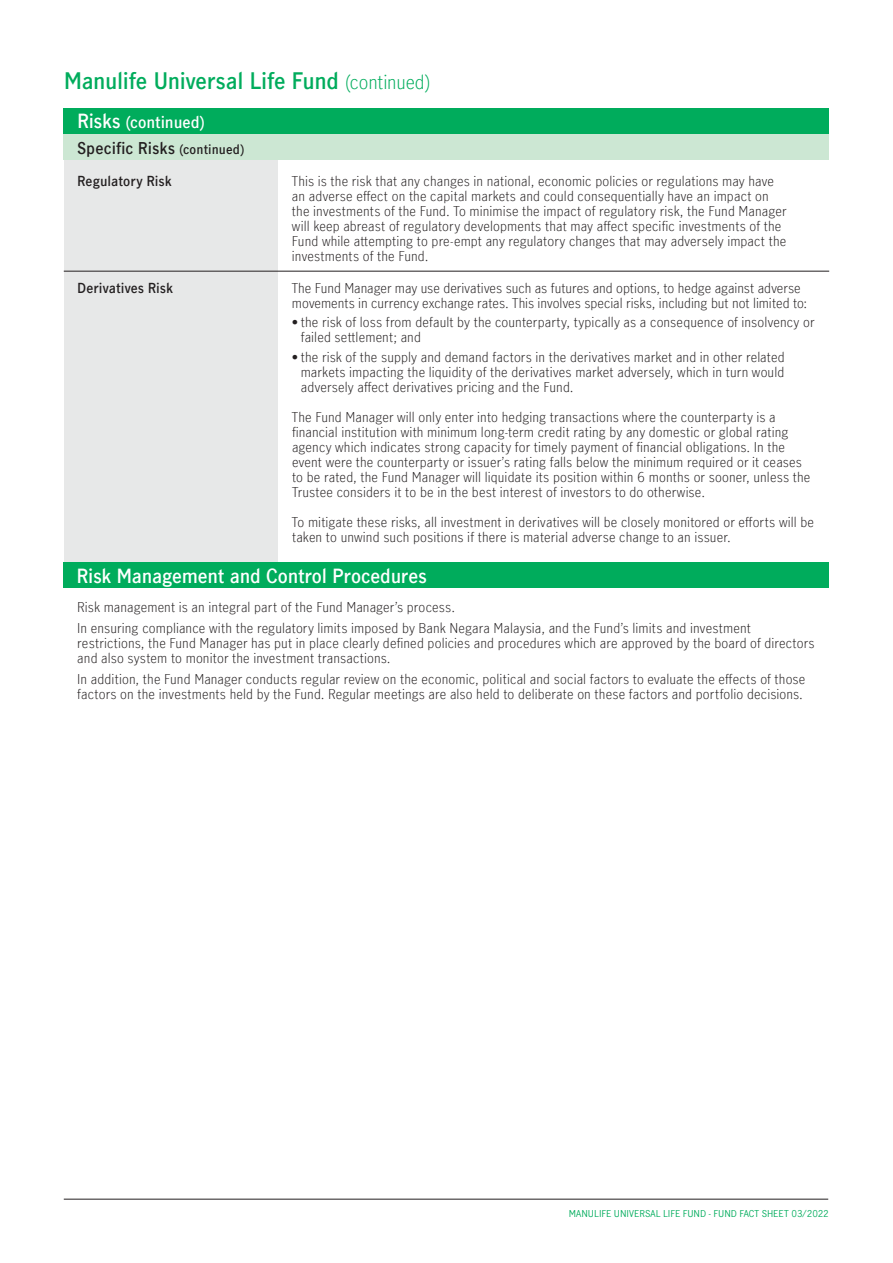
<style>
.page{position:relative;width:893px;height:1263px;background:#fff}
.page>*{position:absolute;margin:0;border:0;box-sizing:border-box;transform-origin:0 0}
.t1{font:600 21px "Manulife JH Sans";letter-spacing:-.01em;color:#00ac5c}
.t2{font:600 18px "Manulife JH Sans";letter-spacing:-.015em;color:#fff}
.t3{font:600 15px/25.5px "Manulife JH Sans";color:#231f20}
.t4{font:300 12.75px/15px "Manulife JH Sans";letter-spacing:.01em;color:#231f20}
.t5{font:600 12.75px "Manulife JH Sans";letter-spacing:.005em;color:#231f20}
.t6{font:9px "Manulife JH Sans";color:#00ac5c}
.s1{font-weight:300;font-size:18px}
.s2{font-size:18px;color:#fff}
.s3{color:#fff}
.s4{font-size:12px}
</style>
<div class="page">
<div style="left:64px;top:148px;width:213px;height:432px;background:#e7e8e8"></div>
<div style="left:64px;top:134px;width:765px;height:25px;background:#cce7d3"></div>
<div style="left:64px;top:109px;width:765px;height:25px;background:#00ac5c"></div>
<div style="left:64px;top:563px;width:765px;height:25px;background:#00ac5c"></div>
<hr style="left:64px;top:271px;width:765px;height:1px;background:#231f20">
<hr style="left:64px;top:1199px;width:764px;height:1px;background:#231f20">
<h1 class="t1" style="left:64px;top:66px;width:368px">Manulife Universal Life Fund <span class="s1">(continued)</span></h1>
<p class="t3" style="left:77px;top:109px;width:168px"><span class="s2">Risks</span> <span class="s3">(continued)<br></span>Specific Risks <span class="s4">(continued)</span></p>
<p class="t5" style="left:77px;top:172px;width:96px">Regulatory Risk</p>
<p class="t4" style="left:292px;top:173px;width:496px">This is the risk that any changes in national, economic policies or regulations may have an adverse effect on the capital markets and could consequentially have an impact on the investments of the Fund. To minimise the impact of regulatory risk, the Fund Manager will keep abreast of regulatory developments that may affect specific investments of the Fund while attempting to pre-empt any regulatory changes that may adversely impact the investments of the Fund.</p>
<p class="t5" style="left:77px;top:279px;width:97px">Derivatives Risk</p>
<p class="t4" style="left:292px;top:280px;width:517px">The Fund Manager may use derivatives such as futures and options, to hedge against adverse movements in currency exchange rates. This involves special risks, including but not limited to:</p>
<p class="t4" style="left:301px;top:314px;width:515px;text-indent:-9px">• the risk of loss from default by the counterparty, typically as a consequence of insolvency or failed settlement; and</p>
<p class="t4" style="left:301px;top:349px;width:485px;text-align:justify;text-indent:-9px">• the risk of the supply and demand factors in the derivatives market and in other related markets impacting the liquidity of the derivatives market adversely, which in turn would adversely affect derivatives pricing and the Fund.</p>
<p class="t4" style="left:292px;top:409px;width:520px">The Fund Manager will only enter into hedging transactions where the counterparty is a financial institution with minimum long-term credit rating by any domestic or global rating agency which indicates strong capacity for timely payment of financial obligations. In the event were the counterparty or issuer’s rating falls below the minimum required or it ceases to be rated, the Fund Manager will liquidate its position within 6 months or sooner, unless the Trustee considers it to be in the best interest of investors to do otherwise.</p>
<p class="t4" style="left:292px;top:514px;width:524px">To mitigate these risks, all investment in derivatives will be closely monitored or efforts will be taken to unwind such positions if there is material adverse change to an issuer.</p>
<h2 class="t2" style="left:77px;top:563px;width:352px">Risk Management and Control Procedures</h2>
<p class="t4" style="left:77px;top:596px;width:675px;line-height:21px">Risk management is an integral part of the Fund Manager’s process.<br>In ensuring compliance with the regulatory limits imposed by Bank Negara Malaysia, and the Fund’s limits and investment</p>
<p class="t4" style="left:77px;top:635px;width:739px">restrictions, the Fund Manager has put in place clearly defined policies and procedures which are approved by the board of directors and also system to monitor the investment transactions.</p>
<p class="t4" style="left:77px;top:671px;width:730px">In addition, the Fund Manager conducts regular review on the economic, political and social factors to evaluate the effects of those factors on the investments held by the Fund. Regular meetings are also held to deliberate on these factors and portfolio decisions.</p>
<p class="t6" style="left:569px;top:1207px;width:262px">MANULIFE UNIVERSAL LIFE FUND - FUND FACT SHEET 03/2022</p>
</div>
